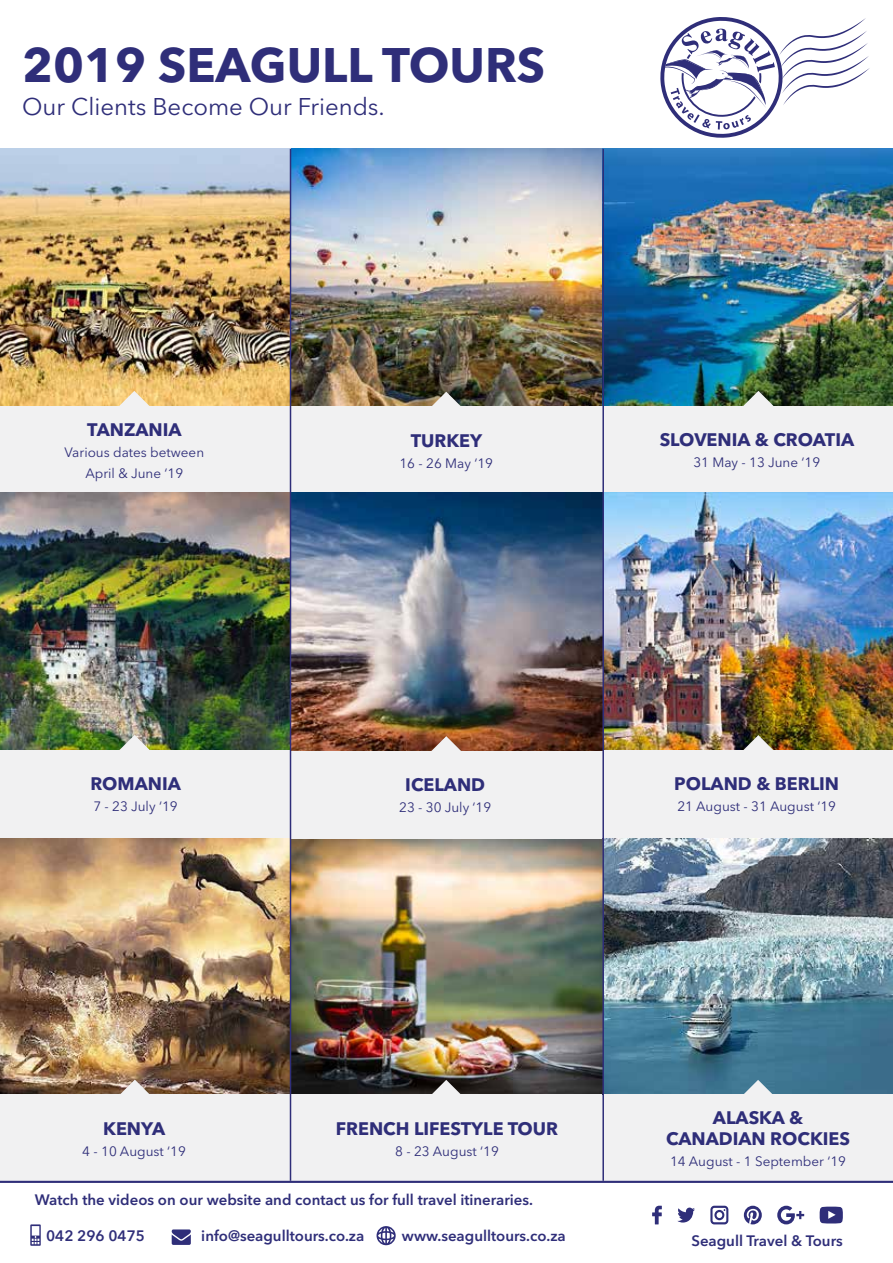
<style>
.page{position:relative;width:893px;height:1263px;background:#fff}
.page>*{position:absolute;margin:0;border:0;box-sizing:border-box;transform-origin:0 0}
.t1{font:700 48px "Avenir Next LT Pro";color:#2f2e79}
.t2{font:24px "Avenir Next LT Pro";color:#2f2e79}
.t3{font:700 18px/21px "Avenir Next LT Pro";color:#2f2e79;text-align:center}
.t4{font:600 15px "Avenir Next LT Pro";color:#2f2e79}
.t5{font:13.5px/21px "Avenir Next LT Pro";color:#2f2e79;text-align:center}
</style>
<div class="page">
<img style="left:604px;top:839px;width:289px;height:256px">
<div style="left:602px;top:1095px;width:291px;height:87px;background:#f1f1f2"></div>
<svg style="left:743px;top:1080px;width:30px;height:15px"></svg>
<img style="left:291px;top:149px;width:311px;height:257px">
<div style="left:290px;top:407px;width:312px;height:87px;background:#f1f1f2"></div>
<svg style="left:431px;top:392px;width:30px;height:15px"></svg>
<img style="left:0;top:149px;width:290px;height:257px">
<div style="left:0;top:406px;width:290px;height:87px;background:#f1f1f2"></div>
<svg style="left:119px;top:391px;width:30px;height:15px"></svg>
<svg style="left:660px;top:17px;width:210px;height:121px"></svg>
<img style="left:604px;top:149px;width:289px;height:257px">
<div style="left:602px;top:406px;width:291px;height:87px;background:#f1f1f2"></div>
<svg style="left:743px;top:391px;width:30px;height:15px"></svg>
<img style="left:604px;top:493px;width:289px;height:257px">
<div style="left:602px;top:750px;width:291px;height:87px;background:#f1f1f2"></div>
<svg style="left:743px;top:735px;width:30px;height:15px"></svg>
<img style="left:0;top:837px;width:290px;height:258px">
<div style="left:0;top:1095px;width:290px;height:87px;background:#f1f1f2"></div>
<svg style="left:120px;top:1079px;width:30px;height:16px"></svg>
<img style="left:291px;top:839px;width:311px;height:256px">
<div style="left:290px;top:1095px;width:312px;height:87px;background:#f1f1f2"></div>
<svg style="left:431px;top:1080px;width:30px;height:15px"></svg>
<svg style="left:377px;top:1226px;width:19px;height:19px"></svg>
<svg style="left:172px;top:1229px;width:19px;height:16px"></svg>
<hr style="left:0;top:1181px;width:893px;height:2px;background:#2f2e79">
<svg style="left:30px;top:1224px;width:11px;height:22px"></svg>
<svg style="left:744px;top:1206px;width:18px;height:18px"></svg>
<svg style="left:652px;top:1206px;width:10px;height:18px"></svg>
<svg style="left:677px;top:1207px;width:18px;height:15px"></svg>
<svg style="left:777px;top:1206px;width:27px;height:18px"></svg>
<svg style="left:820px;top:1206px;width:23px;height:17px"></svg>
<svg style="left:710px;top:1206px;width:18px;height:18px"></svg>
<img style="left:0;top:493px;width:290px;height:257px">
<div style="left:0;top:750px;width:290px;height:87px;background:#f1f1f2"></div>
<svg style="left:120px;top:735px;width:30px;height:15px"></svg>
<img style="left:291px;top:493px;width:311px;height:258px">
<div style="left:290px;top:751px;width:312px;height:88px;background:#f1f1f2"></div>
<svg style="left:431px;top:736px;width:30px;height:15px"></svg>
<hr style="left:290px;top:149px;width:1px;height:1032px;background:#2f2e79">
<hr style="left:602px;top:149px;width:2px;height:1032px;background:#2f2e79">
<h1 class="t1" style="left:22px;top:36px;width:168px">2019 SEA</h1>
<h1 class="t1" style="left:250px;top:36px;width:264px">GULL TOURS</h1>
<h2 class="t2" style="left:22px;top:93px;width:364px">Our Clients Become Our Friends.</h2>
<h3 class="t3" style="left:87px;top:419px;width:96px">TANZANIA</h3>
<p class="t5" style="left:64px;top:441px;width:141px">Various dates between<br>April &amp; June ‘19</p>
<h3 class="t3" style="left:411px;top:430px;width:36px">TURKE</h3>
<h3 class="t3" style="left:470px;top:430px;width:14px">Y</h3>
<p class="t5" style="left:399px;top:452px;width:95px">16 - 26 May ‘19</p>
<h3 class="t3" style="left:660px;top:429px;width:13px">SLO</h3>
<h3 class="t3" style="left:694px;top:429px;width:106px">VENIA &amp; CROA</h3>
<h3 class="t3" style="left:825px;top:429px;width:31px">TIA</h3>
<p class="t5" style="left:693px;top:452px;width:128px">31 May - 13 June ‘19</p>
<h3 class="t3" style="left:90px;top:773px;width:92px">RO MANIA</h3>
<p class="t5" style="left:93px;top:796px;width:86px">7 - 23 July ‘19</p>
<h3 class="t3" style="left:405px;top:774px;width:31px">ICELA</h3>
<h3 class="t3" style="left:457px;top:774px;width:30px">ND</h3>
<p class="t5" style="left:399px;top:797px;width:94px">23 - 30 July ‘19</p>
<h3 class="t3" style="left:674px;top:773px;width:25px">POLA</h3>
<h3 class="t3" style="left:724px;top:773px;width:117px">ND &amp; BERLIN</h3>
<p class="t5" style="left:677px;top:796px;width:160px">21 August - 31 August ‘19</p>
<h3 class="t3" style="left:103px;top:1118px;width:64px">KE NYA</h3>
<p class="t5" style="left:82px;top:1140px;width:105px">4 - 10 August ‘19</p>
<h3 class="t3" style="left:336px;top:1118px;width:222px">FRENCH LIFESTYLE TOUR</h3>
<p class="t5" style="left:395px;top:1140px;width:105px">8 - 23 August ‘19</p>
<p class="t4" style="left:35px;top:1190px;width:500px">Watch the videos on our website and contact us for full travel itineraries.</p>
<p class="t4" style="left:46px;top:1226px;width:101px">042 296 0475</p>
<p class="t4" style="left:201px;top:1226px;width:165px">info@seagulltours.co.za</p>
<p class="t4" style="left:402px;top:1226px;width:165px">www.seagulltours.co.za</p>
<h3 class="t3" style="left:666px;top:1107px;width:186px">ALASKA &amp;<br>CANADIAN ROCKIES</h3>
<p class="t5" style="left:670px;top:1151px;width:178px">14 August - 1 September ‘19</p>
<p class="t4" style="left:691px;top:1231px;width:153px">Seagull Travel &amp; Tours</p>
</div>
